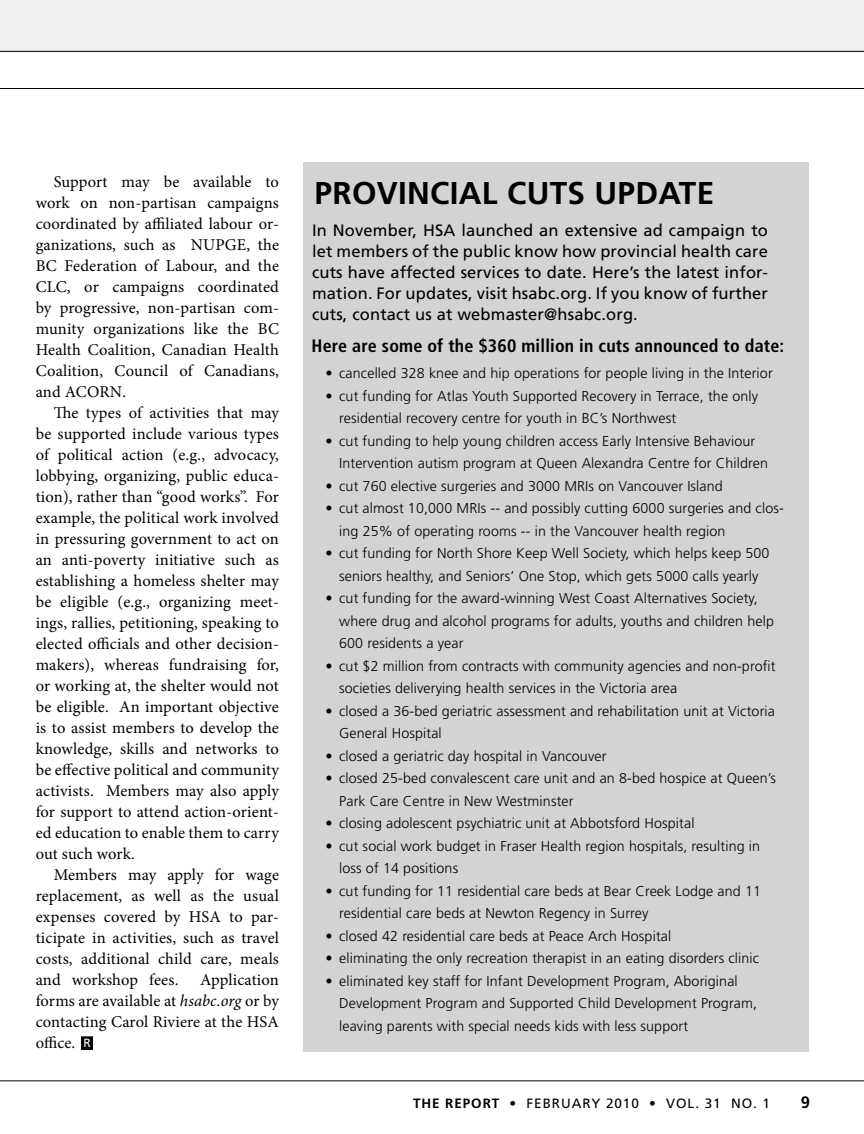
<style>
.page{position:relative;width:864px;height:1134px;background:#fff}
.page>*{position:absolute;margin:0;border:0;box-sizing:border-box;transform-origin:0 0}
.t1{font:700 31.5px "Frutiger";letter-spacing:.01em;color:#000}
.t2{font:700 condensed 18px "Frutiger";letter-spacing:.01em;color:#000}
.t3{font:16.5px/21px "Minion Pro";letter-spacing:.01em;color:#000;text-align:justify}
.t4{font:16.5px/21px "Frutiger";letter-spacing:.01em;color:#000;text-align:justify}
.t5{font:700 16.5px "Frutiger";color:#000}
.t6{font:300 14.25px/22.5px "Frutiger";letter-spacing:.01em;color:#000}
.t7{font:13.5px "Frutiger";letter-spacing:.07em;color:#000}
.t8{font:12px "Frutiger";color:#fff}
.s1{font-style:italic}
.s2{font-weight:700}
</style>
<div class="page">
<hr style="left:0;top:1080px;width:864px;height:1px;background:#000">
<div style="left:0;top:0;width:864px;height:53px;background:#eff0f0"></div>
<hr style="left:0;top:88px;width:864px;height:1px;background:#000">
<hr style="left:0;top:51px;width:864px;height:1px;background:#000">
<div style="left:303px;top:162px;width:505px;height:889px;background:#d1d3d4"></div>
<div style="left:82px;top:1037px;width:10px;height:12px;background:#000"></div>
<div style="left:81px;top:1036px;width:12px;height:14px;border:2px solid #000"></div>
<p class="t3" style="left:36px;top:171px;width:245px;text-indent:18px">Support may be available to work on non-partisan campaigns coordinated by affiliated labour or&shy;ganizations, such as NUPGE, the BC Federation of Labour, and the CLC, or campaigns coordinated by progressive, non-partisan com&shy;munity organizations like the BC Health Coalition, Canadian Health Coalition, Council of Canadians, and ACORN.</p>
<p class="t3" style="left:36px;top:402px;width:245px;text-indent:18px">The types of activities that may be supported include various types of political action (e.g., advocacy, lobbying, organizing, public educa&shy;tion), rather than “good works”. For example, the political work involved in pressuring government to act on an anti-poverty initiative such as establishing a homeless shelter may be eligible (e.g., organizing meet&shy;ings, rallies, petitioning, speaking to elected officials and other decision&shy;makers), whereas fundraising for, or working at, the shelter would not be eligible. An important objective is to assist members to develop the knowledge, skills and networks to be effective political and community activists. Members may also apply for support to attend action-orient&shy;ed education to enable them to carry out such work.</p>
<p class="t3" style="left:36px;top:864px;width:245px;text-indent:18px">Members may apply for wage replacement, as well as the usual expenses covered by HSA to par&shy;ticipate in activities, such as travel costs, additional child care, meals and workshop fees.</p>
<p class="t3" style="left:36px;top:969px;width:245px;text-indent:165px">Application forms are available at <span class="s1">hsabc.org</span> or by contacting Carol Riviere at the HSA office.</p>
<p class="t8" style="left:83px;top:1036px;width:9px">R</p>
<h1 class="t1" style="left:315px;top:175px;width:401px">PROVINCIAL CUTS UPDATE</h1>
<p class="t4" style="left:312px;top:220px;width:458px">In November, HSA launched an extensive ad campaign to let members of the public know how provincial health care cuts have affected services to date. H ere’s the latest infor&shy;mation. For updates, visit hsabc.org. If you know of further cuts, contact us at webmaster@hsabc.org.</p>
<p class="t2" style="left:312px;top:335px;width:474px">Here are some of the $360 million in cuts announced to date:</p>
<p class="t6" style="left:326px;top:362px;width:449px">• cancelled 328 knee and hip operations for people living in the Interior</p>
<p class="t6" style="left:339px;top:385px;width:421px;text-indent:-13px">• cut funding for Atlas Youth Supported Recovery in Terrace, the only residential recovery centre for youth in BC’s Northwest</p>
<p class="t6" style="left:339px;top:430px;width:430px;text-indent:-13px">• cut funding to help young children access Early Intensive Behaviour<br>Intervention autism program at Queen Alexandra Centre for Children</p>
<p class="t6" style="left:326px;top:475px;width:399px">• cut 760 elective surgeries and 3000 MRIs on Vancouver Island</p>
<p class="t6" style="left:339px;top:497px;width:446px;text-indent:-13px">• cut almost 10,000 MRIs -- and possibly cutting 6000 surgeries and clos&shy;ing 25% of operating rooms -- in the Vancouver health region</p>
<p class="t6" style="left:326px;top:542px;width:445px;text-align:center">• cut funding for North Shore Keep Well Society, which helps keep 500 seniors healthy, and Seniors’ One Stop, which gets 5000 calls yearly</p>
<p class="t6" style="left:339px;top:587px;width:436px;text-indent:-13px">• cut funding for the award-winning West Coast Alternatives Society, where drug and alcohol programs for adults, youths and children help<br>600 residents a year</p>
<p class="t6" style="left:339px;top:655px;width:438px;text-indent:-13px">• cut $2 million from contracts with community agencies and non-profit societies deliverying health services in the Victoria area</p>
<p class="t6" style="left:339px;top:700px;width:437px;text-indent:-13px">• closed a 36-bed geriatric assessment and rehabilitation unit at Victoria<br>General Hospital</p>
<p class="t6" style="left:326px;top:745px;width:282px">• closed a geriatric day hospital in Vancouver</p>
<p class="t6" style="left:339px;top:767px;width:438px;text-indent:-13px">• closed 25-bed convalescent care unit and an 8-bed hospice at Queen’s<br>Park Care Centre in New Westminster</p>
<p class="t6" style="left:326px;top:812px;width:370px">• closing adolescent psychiatric unit at Abbotsford Hospital</p>
<p class="t6" style="left:339px;top:835px;width:423px;text-indent:-13px">• cut social work budget in Fraser Health region hospitals, resulting in loss of 14 positions</p>
<p class="t6" style="left:339px;top:880px;width:423px;text-indent:-13px">• cut funding for 11 residential care beds at Bear Creek Lodge and 11 residential care beds at Newton Regency in Surrey</p>
<p class="t6" style="left:326px;top:925px;width:347px">• closed 42 residential care beds at Peace Arch Hospital</p>
<p class="t6" style="left:326px;top:947px;width:435px">• eliminating the only recreation therapist in an eating disorders clinic</p>
<p class="t6" style="left:339px;top:970px;width:420px;text-indent:-13px">• eliminated key staff for Infant Development Program, Aboriginal<br>Development Program and Supported Child Development Program, leaving parents with special needs kids with less support</p>
<p class="t7" style="left:413px;top:1095px;width:359px"><span class="s2">THE REPORT</span> • FE BRUARY 2010 • vol. 31 no. 1</p>
<p class="t5" style="left:801px;top:1093px;width:11px">9</p>
</div>
